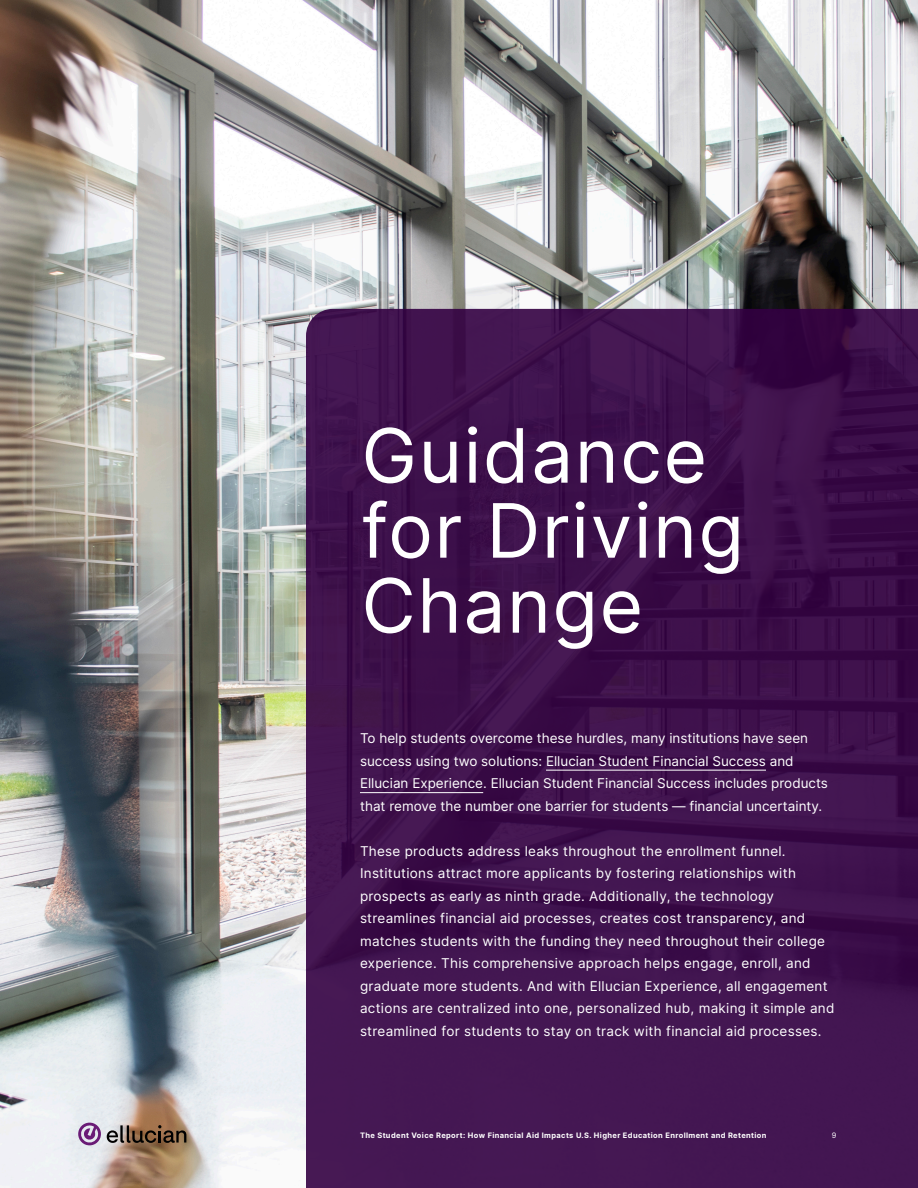
<style>
.page{position:relative;width:918px;height:1188px;background:#fff}
.page>*{position:absolute;margin:0;border:0;box-sizing:border-box;transform-origin:0 0}
.t1{font:75px/75px "Inter";letter-spacing:.02em;color:#fff}
.t2{font:13.5px/22.5px "Inter";letter-spacing:.02em;color:#fff}
.t3{font:13.5px/22.5px "Inter";color:#fff}
.t4{font:700 7.5px "Inter";letter-spacing:.05em;color:#fff}
.t5{font:7.5px "Inter";color:#fff}
</style>
<div class="page">
<img style="left:0;top:0;width:918px;height:1188px">
<svg style="left:306px;top:309px;width:612px;height:879px;background:#3e114c"></svg>
<hr style="left:546px;top:770px;width:220px;height:1px;background:#fff">
<hr style="left:360px;top:792px;width:123px;height:1px;background:#fff">
<svg style="left:77px;top:1121px;width:109px;height:26px;background:#957c76"></svg>
<p class="t1" style="left:361px;top:416px;width:384px">Guidance for Driving<br>Change</p>
<p class="t3" style="left:360px;top:727px;width:469px">To help students overcome these hurdles, many institutions have seen success using two solutions: Ellucian Student Financial Success and Ellucian Experience. Ellucian Student Financial Success includes products that remove the number one barrier for students — financial uncertainty.</p>
<p class="t2" style="left:360px;top:839px;width:476px">These products address leaks throughout the enrollment funnel.<br>Institutions attract more applicants by fostering relationships with prospects as early as ninth grade. Additionally, the technology streamlines financial aid processes, creates cost transparency, and matches students with the funding they need throughout their college experience. This comprehensive approach helps engage, enroll, and graduate more students. And with Ellucian Experience, all engagement actions are centralized into one, personalized hub, making it simple and streamlined for students to stay on track with financial aid processes.</p>
<p class="t4" style="left:360px;top:1129px;width:408px">The Student Voice Report: How Financial Aid Impacts U.S. Higher Education Enrollment and Retention</p>
<p class="t5" style="left:832px;top:1129px;width:6px">9</p>
</div>
